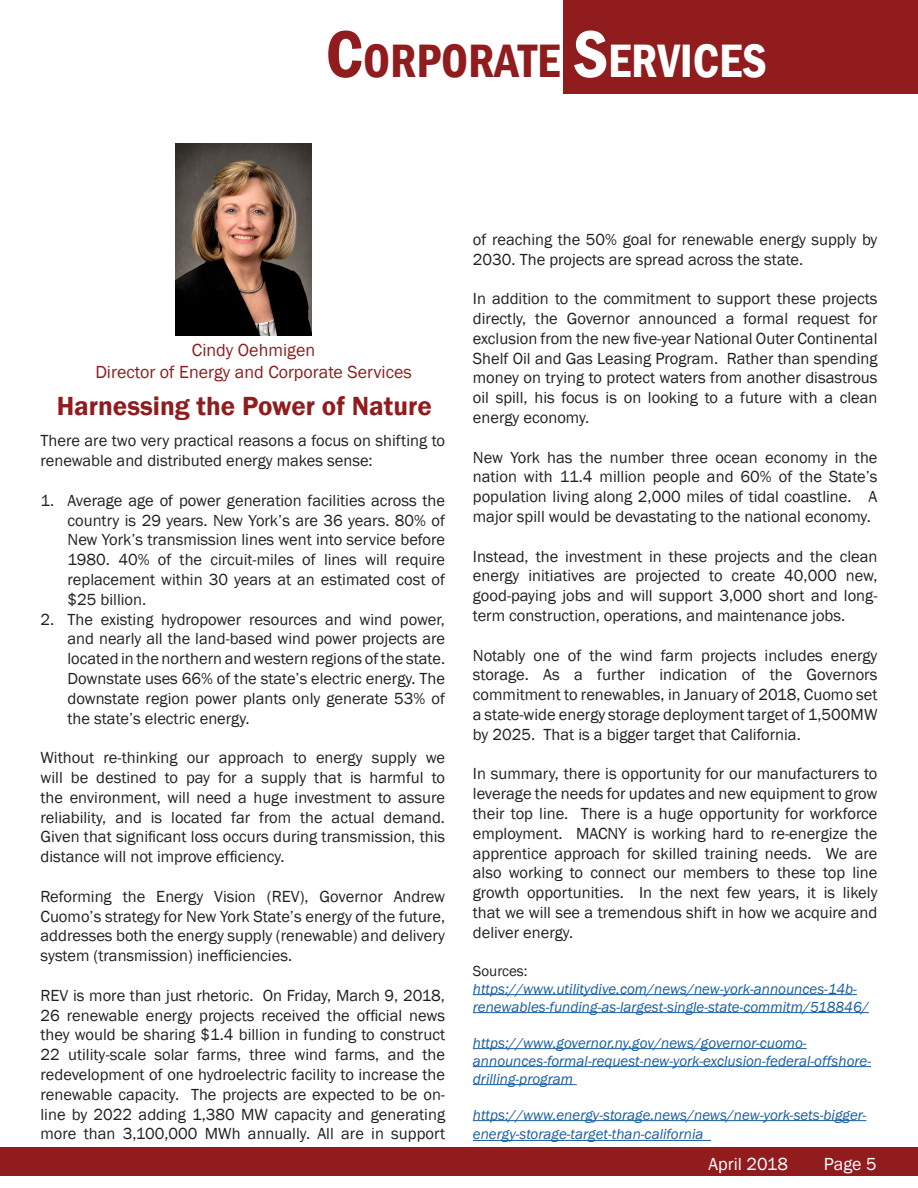
<style>
.page{position:relative;width:918px;height:1188px;background:#fff}
.page>*{position:absolute;margin:0;border:0;box-sizing:border-box;transform-origin:0 0}
.t1{font:600 condensed 48.15px "Franklin Gothic";color:#901c1e}
.t2{font:600 27px "Franklin Gothic";color:#901c1e}
.t3{font:18px/21.6px "Franklin Gothic";color:#901c1e;text-align:center}
.t4{font:18px "Franklin Gothic";color:#fff}
.t5{font:16.5px/19.8px "Franklin Gothic";color:#231f20;text-align:justify}
.t6{font:italic 15px/18px "Franklin Gothic";color:#175d9e}
.t7{font:15px "Franklin Gothic";color:#231f20}
.s1{font-size:68.85px}
.s2{font-size:68.85px;color:#fff}
.s3{color:#fff}
</style>
<div class="page">
<div style="left:0;top:1148px;width:918px;height:28px;background:#901c1e"></div>
<div style="left:564px;top:0;width:354px;height:93px;background:#901c1e"></div>
<img style="left:175px;top:144px;width:137px;height:191px">
<hr style="left:473px;top:994px;width:384px;height:1px;background:#175d9e">
<hr style="left:473px;top:1012px;width:396px;height:1px;background:#175d9e">
<hr style="left:473px;top:1048px;width:334px;height:1px;background:#175d9e">
<hr style="left:473px;top:1066px;width:398px;height:1px;background:#175d9e">
<hr style="left:473px;top:1084px;width:104px;height:1px;background:#175d9e">
<hr style="left:473px;top:1120px;width:393px;height:1px;background:#175d9e">
<hr style="left:473px;top:1140px;width:238px;height:1px;background:#175d9e">
<p class="t1" style="left:326px;top:29px;width:441px"><span class="s1">C</span>ORPORATE <span class="s2">S</span><span class="s3">ERVICES</span></p>
<p class="t3" style="left:95px;top:340px;width:318px">Cindy Oehmigen<br>Director of Energy and Corporate Services</p>
<p class="t2" style="left:57px;top:389px;width:377px">Harnessing the Power of Nature</p>
<p class="t5" style="left:40px;top:431px;width:406px">There are two very practical reasons a focus on shifting to renewable and distributed energy makes sense:</p>
<p class="t5" style="left:68px;top:491px;width:379px;text-indent:-27px">1. Average age of power generation facilities across the country is 29 years. New York’s are 36 years. 80% of New York’s transmission lines went into service before 1980. 40% of the circuit-miles of lines will require replacement within 30 years at an estimated cost of $25 billion.</p>
<p class="t5" style="left:68px;top:609px;width:379px;text-indent:-27px">2. The existing hydropower resources and wind power, and nearly all the land-based wind power projects are located in the northern and western regions of the state.<br>Downstate uses 66% of the state’s electric energy. The downstate region power plants only generate 53% of the state’s electric energy.</p>
<p class="t5" style="left:40px;top:748px;width:406px">Without re-thinking our approach to energy supply we will be destined to pay for a supply that is harmful to the environment, will need a huge investment to assure reliability, and is located far from the actual demand.<br>Given that significant loss occurs during transmission, this distance will not improve efficiency.</p>
<p class="t5" style="left:40px;top:887px;width:406px">Reforming the Energy Vision (REV), Governor Andrew Cuomo’s strategy for New York State’s energy of the future, addresses both the energy supply (renewable) and delivery system (transmission) inefficiencies.</p>
<p class="t5" style="left:40px;top:986px;width:406px">REV is more than just rhetoric. On Friday, March 9, 2018, 26 renewable energy projects received the official news they would be sharing $1.4 billion in funding to construct 22 utility-scale solar farms, three wind farms, and the redevelopment of one hydroelectric facility to increase the renewable capacity. The projects are expected to be on&shy;line by 2022 adding 1,380 MW capacity and generating more than 3,100,000 MWh annually. All are in support</p>
<p class="t5" style="left:473px;top:230px;width:406px">of reaching the 50% goal for renewable energy supply by<br>2030. The projects are spread across the state.</p>
<p class="t5" style="left:473px;top:289px;width:406px">In addition to the commitment to support these projects directly, the Governor announced a formal request for exclusion from the new five-year National Outer Continental Shelf Oil and Gas Leasing Program. Rather than spending money on trying to protect waters from another disastrous oil spill, his focus is on looking to a future with a clean energy economy.</p>
<p class="t5" style="left:473px;top:447px;width:406px">New York has the number three ocean economy in the nation with 11.4 million people and 60% of the State’s population living along 2,000 miles of tidal coastline. A major spill would be devastating to the national economy.</p>
<p class="t5" style="left:473px;top:546px;width:406px">Instead, the investment in these projects and the clean energy initiatives are projected to create 40,000 new, good-paying jobs and will support 3,000 short and long&shy;term construction, operations, and maintenance jobs.</p>
<p class="t5" style="left:473px;top:645px;width:406px">Notably one of the wind farm projects includes energy storage. As a further indication of the Governors commitment to renewables, in January of 2018, Cuomo set a state-wide energy storage deployment target of 1,500MW by 2025. That is a bigger target that California.</p>
<p class="t5" style="left:473px;top:764px;width:406px">In summary, there is opportunity for our manufacturers to leverage the needs for updates and new equipment to grow their top line. There is a huge opportunity for workforce employment. MACNY is working hard to re-energize the apprentice approach for skilled training needs. We are also working to connect our members to these top line growth opportunities. In the next few years, it is likely that we will see a tremendous shift in how we acquire and deliver energy.</p>
<p class="t7" style="left:473px;top:961px;width:56px">Sources:</p>
<p class="t6" style="left:473px;top:980px;width:398px">https://www.utilitydive.com/news/new-york-announces-14b&shy;renewables-funding-as-largest-single-state-commitm/518846/</p>
<p class="t6" style="left:473px;top:1034px;width:400px">https://www.governor.ny.gov/news/governor-cuomo&shy;announces-formal-request-new-york-exclusion-federal-offshore&shy;drilling-program</p>
<p class="t6" style="left:473px;top:1105px;width:395px;line-height:19.8px">https://www.energy-storage.news/news/new-york-sets-bigger&shy;energy-storage-target-than-california</p>
<p class="t4" style="left:709px;top:1152px;width:81px">April 2018</p>
<p class="t4" style="left:824px;top:1152px;width:54px">Page 5</p>
</div>
